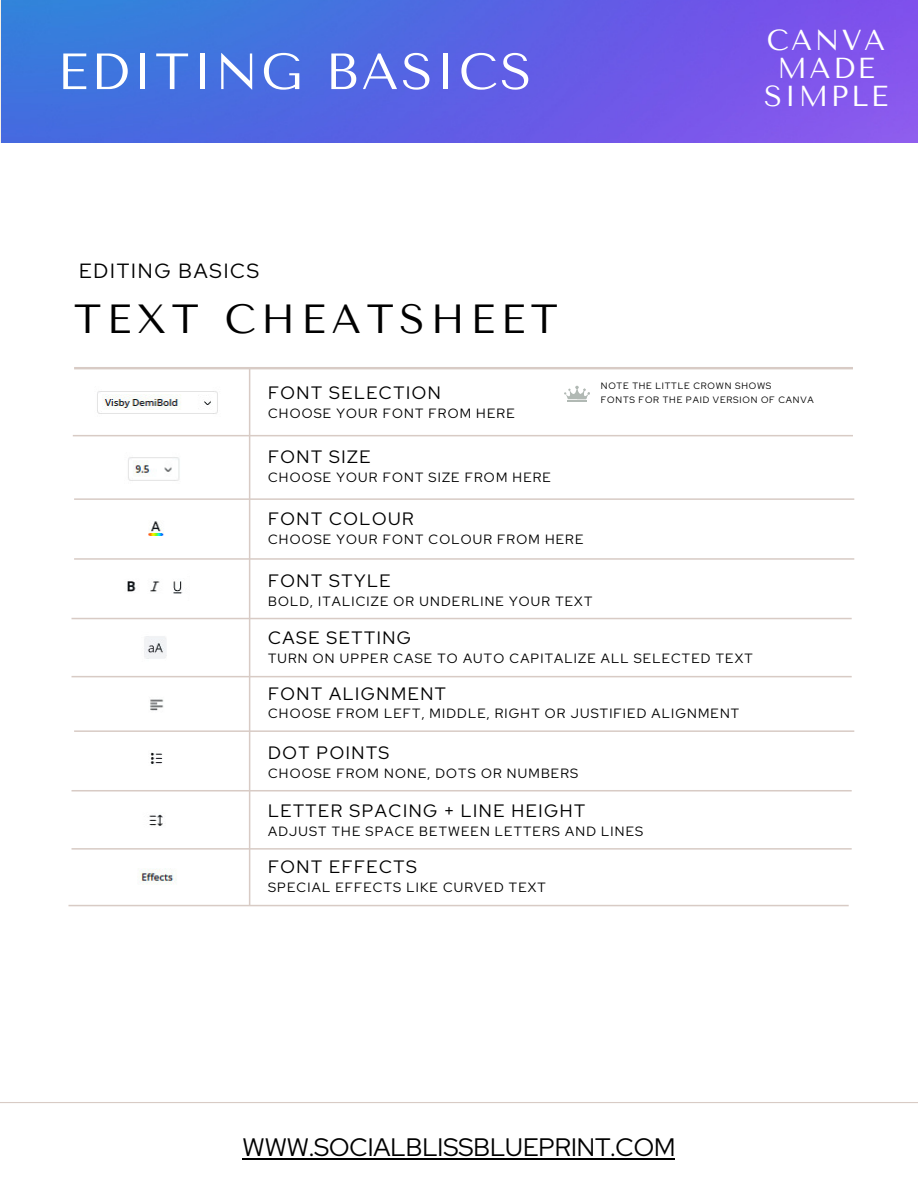
<style>
.page{position:relative;width:918px;height:1188px;background:#fff}
.page>*{position:absolute;margin:0;border:0;box-sizing:border-box;transform-origin:0 0}
.t1{font:50.85px "Tenor Sans";letter-spacing:.05em;color:#fff}
.t2{font:40.5px "Tenor Sans";letter-spacing:.14em;color:#000}
.t3{font:28.8px/28.2px "Tenor Sans";letter-spacing:.085em;color:#fff;text-align:center}
.t4{font:25.2px "Red Hat Display";color:#000}
.t5{font:20.55px "Red Hat Display";letter-spacing:.09em;color:#000}
.t6{font:17.85px "Red Hat Display";letter-spacing:.09em;color:#000}
.t7{font:13.35px "Red Hat Display";letter-spacing:.09em;color:#000}
.t8{font:9.15px/14.5px "Red Hat Display";letter-spacing:.09em;color:#000}
</style>
<div class="page">
<svg style="left:68px;top:367px;width:786px;height:539px"></svg>
<hr style="left:0;top:1102px;width:918px;height:1px;background:#d8cbc5">
<img style="left:1px;top:0;width:917px;height:142px">
<hr style="left:243px;top:1158px;width:432px;height:2px;background:#000">
<h1 class="t1" style="left:57px;top:42px;width:476px">EDITING BASICS</h1>
<h3 class="t3" style="left:764px;top:26px;width:126px">CANVA<br>MADE<br>SIMPLE</h3>
<h3 class="t5" style="left:79px;top:257px;width:182px">EDITING BASICS</h3>
<h2 class="t2" style="left:74px;top:296px;width:485px">TEXT CHEATSHEET</h2>
<h3 class="t6" style="left:268px;top:381px;width:174px">FONT SELECTION</h3>
<p class="t8" style="left:601px;top:378px;width:214px">NOTE THE LITTLE CROWN SHOWS<br>FONTS FOR THE PAID VERSION OF CANVA</p>
<p class="t7" style="left:268px;top:404px;width:248px">CHOOSE YOUR FONT FROM HERE</p>
<h3 class="t6" style="left:268px;top:445px;width:104px">FONT SIZE</h3>
<p class="t7" style="left:268px;top:468px;width:284px">CHOOSE YOUR FONT SIZE FROM HERE</p>
<h3 class="t6" style="left:268px;top:507px;width:147px">FONT COLOUR</h3>
<p class="t7" style="left:268px;top:530px;width:317px">CHOOSE YOUR FONT COLOUR FROM HERE</p>
<h3 class="t6" style="left:268px;top:569px;width:124px">FONT STYLE</h3>
<p class="t7" style="left:268px;top:592px;width:326px">BOLD, ITALICIZE OR UNDERLINE YOUR TEXT</p>
<h3 class="t6" style="left:268px;top:626px;width:144px">CASE SETTING</h3>
<p class="t7" style="left:268px;top:649px;width:486px">TURN ON UPPER CASE TO AUTO CAPITALIZE ALL SELECTED TEXT</p>
<h3 class="t6" style="left:268px;top:681px;width:179px">FONT ALIGNMENT</h3>
<p class="t7" style="left:268px;top:705px;width:473px">CHOOSE FROM LEFT, MIDDLE, RIGHT OR JUSTIFIED ALIGNMENT</p>
<h3 class="t6" style="left:268px;top:741px;width:123px">DOT POINTS</h3>
<p class="t7" style="left:268px;top:764px;width:312px">CHOOSE FROM NONE, DOTS OR NUMBERS</p>
<h3 class="t6" style="left:268px;top:799px;width:319px">LETTER SPACING + LINE HEIGHT</h3>
<p class="t7" style="left:268px;top:822px;width:377px">ADJUST THE SPACE BETWEEN LETTERS AND LINES</p>
<h3 class="t6" style="left:268px;top:855px;width:150px">FONT EFFECTS</h3>
<p class="t7" style="left:268px;top:879px;width:279px">SPECIAL EFFECTS LIKE CURVED TEXT</p>
<h3 class="t4" style="left:243px;top:1131px;width:434px">WWW.SOCIALBLISSBLUEPRINT.COM</h3>
</div>
